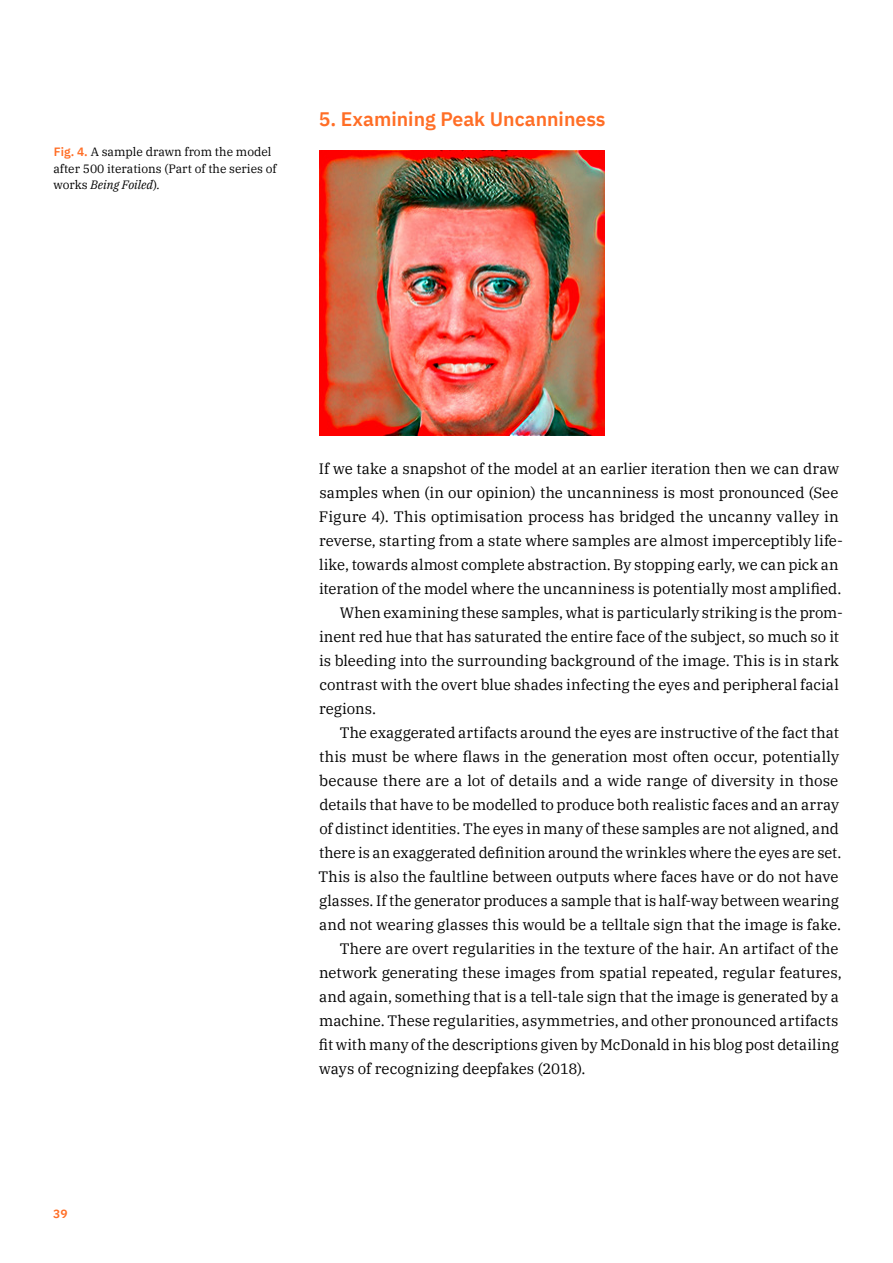
<style>
.page{position:relative;width:893px;height:1263px;background:#fff}
.page>*{position:absolute;margin:0;border:0;box-sizing:border-box;transform-origin:0 0}
.t1{font:600 19.5px "IBM Plex Sans";color:#ff6e26}
.TEXT_INDENT{font:15px/24px "IBM Plex Serif";color:#000}
.TEXT{font:15px/24px "IBM Plex Serif";color:#000}
.SIDE_NOTE{font:12px/16.5px "IBM Plex Serif";color:#000}
.t2{font:600 12px "IBM Plex Sans";color:#ff6e26}
.s1{font-family:"IBM Plex Sans";font-weight:600;color:#ff6e26}
.s2{font-style:italic}
</style>
<div class="page">
<img style="left:319px;top:151px;width:286px;height:284px">
<p class="SIDE_NOTE" style="left:53px;top:142px;width:225px"><span class="s1">Fig. 4.</span> A sample drawn from the model after 500 iterations (Part of the series of works <span class="s2">Being Foiled</span>)<span class="s2">.</span></p>
<h1 class="t1" style="left:319px;top:104px;width:288px">5. Examining Peak Uncanniness</h1>
<p class="t2" style="left:53px;top:1204px;width:16px">39</p>
<p class="TEXT" style="left:319px;top:455px;width:525px">If we take a snapshot of the model at an earlier iteration then we can draw samples when (in our opinion) the uncanniness is most pronounced (See Figure 4). This optimisation process has bridged the uncanny valley in reverse, starting from a state where samples are almost imperceptibly life&shy;like, towards almost complete abstraction. By stopping early, we can pick an iteration of the model where the uncanniness is potentially most amplified.</p>
<p class="TEXT_INDENT" style="left:319px;top:599px;width:525px;text-indent:21px">When examining these samples, what is particularly striking is the prom&shy;inent red hue that has saturated the entire face of the subject, so much so it is bleeding into the surrounding background of the image. This is in stark contrast with the overt blue shades infecting the eyes and peripheral facial regions.</p>
<p class="TEXT_INDENT" style="left:318px;top:719px;width:524px;text-indent:21px">The exaggerated artifacts around the eyes are instructive of the fact that this must be where flaws in the generation most often occur, potentially because there are a lot of details and a wide range of diversity in those details that have to be modelled to produce both realistic faces and an array of distinct identities. The eyes in many of these samples are not aligned, and there is an exaggerated definition around the wrinkles where the eyes are set.<br>This is also the faultline between outputs where faces have or do not have glasses. If the generator produces a sample that is half-way between wearing and not wearing glasses this would be a telltale sign that the image is fake.</p>
<p class="TEXT_INDENT" style="left:319px;top:935px;width:524px;text-indent:21px">There are overt regularities in the texture of the hair. An artifact of the network generating these images from spatial repeated, regular features, and again, something that is a tell-tale sign that the image is generated by a machine. These regularities, asymmetries, and other pronounced artifacts fit with many of the descriptions given by McDonald in his blog post detailing ways of recognizing deepfakes (2018).</p>
</div>
